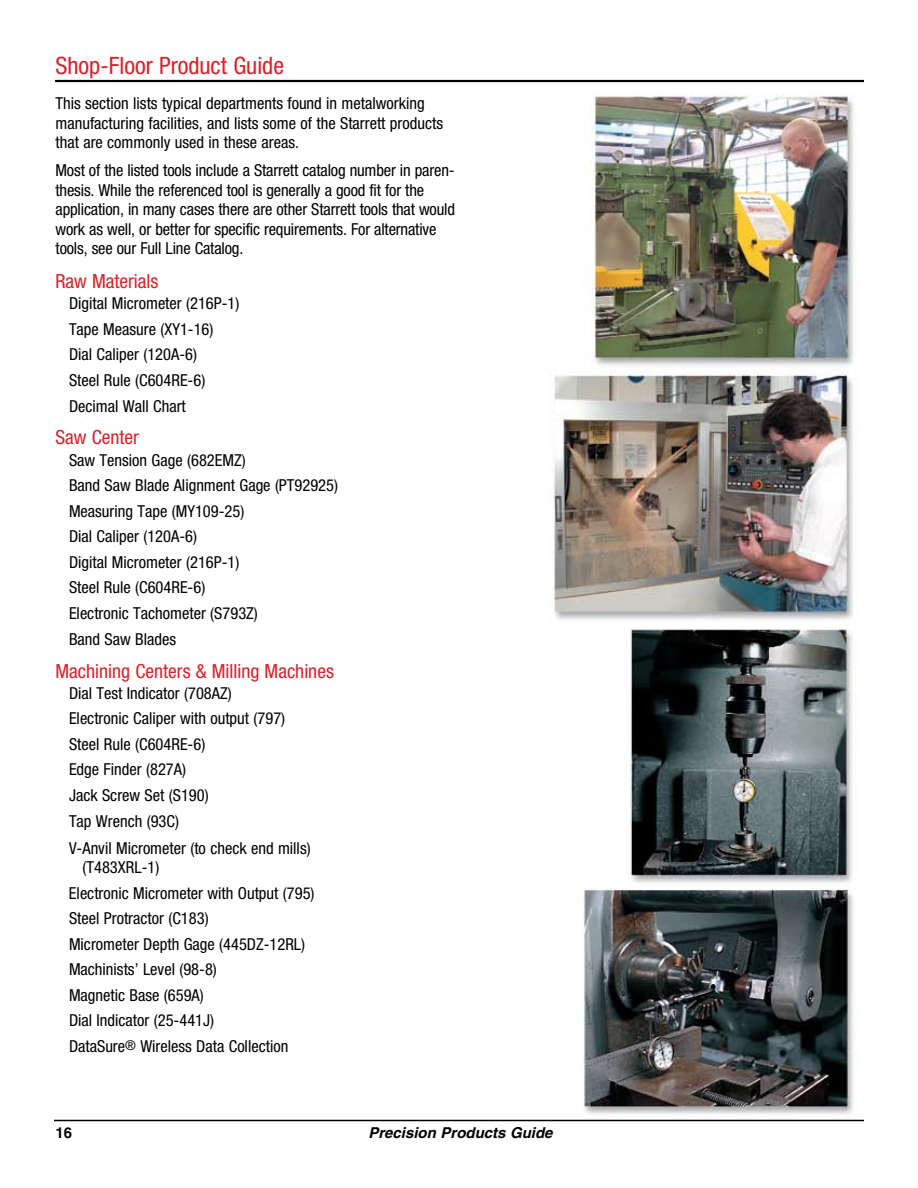
<style>
.page{position:relative;width:918px;height:1188px;background:#fff}
.page>*{position:absolute;margin:0;border:0;box-sizing:border-box;transform-origin:0 0}
.t1{font:condensed 24px "Helvetica Neue";color:#da2128}
.t2{font:condensed 19.5px "Helvetica Neue";color:#da2128}
.t3{font:condensed 16.5px/25.5px "Helvetica Neue";color:#000}
.t4{font:italic 700 15px "Helvetica";color:#000}
.t5{font:700 15px "Helvetica";color:#000}
.s1{font-size:13.5px}
</style>
<div class="page">
<hr style="left:55px;top:80px;width:809px;height:2px;background:#000">
<hr style="left:54px;top:1120px;width:810px;height:1px;background:#000">
<img style="left:552px;top:93px;width:302px;height:1021px">
<h1 class="t1" style="left:56px;top:52px;width:230px">Shop-Floor Product Guide</h1>
<p class="t3" style="left:56px;top:93px;width:389px;line-height:19.5px">This section lists typical departments found in metalworking manufacturing facilities, and lists some of the Starrett products that are commonly used in these areas.</p>
<p class="t3" style="left:56px;top:160px;width:401px;line-height:19.5px">Most of the listed tools include a Starrett catalog number in paren&shy;thesis. While the referenced tool is generally a good fit for the application, in many cases there are other Starrett tools that would work as well, or better for specific requirements. For alternative tools, see our Full Line Catalog.</p>
<p class="t2" style="left:56px;top:270px;width:104px">Raw Materials</p>
<p class="t3" style="left:69px;top:291px;width:172px">Digital Micrometer (216P-1)<br>Tape Measure (XY1-16)<br>Dial Caliper (120A-6)<br>Steel Rule (C604RE-6)<br>Decimal Wall Chart</p>
<p class="t2" style="left:56px;top:426px;width:85px">Saw Center</p>
<p class="t3" style="left:69px;top:447px;width:271px">Saw Tension Gage (682EMZ)<br>Band Saw Blade Alignment Gage (PT92925)<br>Measuring Tape (MY109-25)<br>Dial Caliper (120A-6)<br>Digital Micrometer (216P-1)<br>Steel Rule (C604RE-6)<br>Electronic Tachometer (S793Z)<br>Band Saw Blades</p>
<p class="t2" style="left:56px;top:659px;width:280px">Machining Centers &amp; Milling Machines</p>
<p class="t3" style="left:69px;top:680px;width:218px">Dial Test Indicator (708AZ)<br>Electronic Caliper with output (797)<br>Steel Rule (C604RE-6)<br>Edge Finder (827A)<br>Jack Screw Set (S190)<br>Tap Wrench (93C)</p>
<p class="t3" style="left:82px;top:838px;width:230px;line-height:19.5px;text-indent:-13px">V-Anvil Micrometer (to check end mills) (T483XRL-1)</p>
<p class="t3" style="left:69px;top:880px;width:247px">Electronic Micrometer with Output (795)<br>Steel Protractor (C183)<br>Micrometer Depth Gage (445DZ-12RL)<br>Machinists’ Level (98-8)<br>Magnetic Base (659A)<br>Dial Indicator (25-441J)<br>DataSure<span class="s1">®</span> Wireless Data Collection</p>
<p class="t5" style="left:56px;top:1124px;width:18px">16</p>
<p class="t4" style="left:368px;top:1124px;width:186px">Precision Products Guide</p>
</div>
